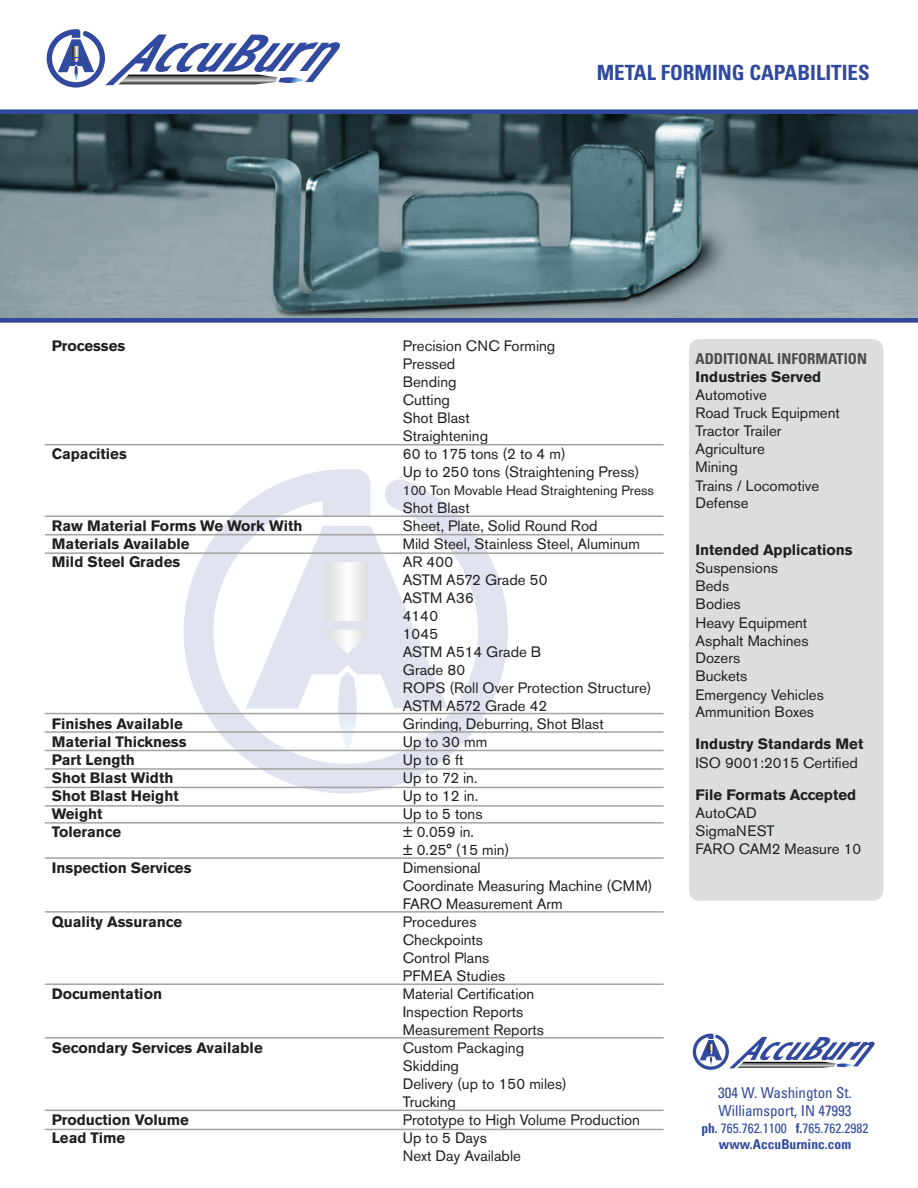
<style>
.page{position:relative;width:918px;height:1188px;background:#fff}
.page>*{position:absolute;margin:0;border:0;box-sizing:border-box;transform-origin:0 0}
.t1{font:700 condensed 21px "Univers";color:#30499f}
.t2{font:15px/18px "Akzidenz Grotesk BE";color:#231f20}
.t3{font:700 15px "Akzidenz Grotesk BE";color:#231f20}
.t4{font:condensed 15px/18px "Univers";color:#30499f}
.t5{font:13.5px "Akzidenz Grotesk BE";color:#231f20}
.t6{font:condensed 13.5px "Univers";color:#30499f}
.t7{font:700 condensed 13.5px "Univers";color:#30499f}
.s1{font-family:"Univers";font-weight:700;font-stretch:condensed;color:#4b4c4d}
.s2{font-weight:700}
</style>
<div class="page">
<svg style="left:184px;top:469px;width:324px;height:325px"></svg>
<svg style="left:47px;top:29px;width:293px;height:59px"></svg>
<div style="left:0;top:109px;width:918px;height:6px;border:2px solid #30499f"></div>
<div style="left:0;top:317px;width:918px;height:6px;border:2px solid #30499f"></div>
<img style="left:0;top:114px;width:918px;height:204px">
<div style="left:689px;top:339px;width:194px;height:562px;background:#dcdddf;border-radius:11px"></div>
<svg style="left:693px;top:1034px;width:182px;height:36px"></svg>
<hr style="left:45px;top:713px;width:618px;height:1px;background:#a7a2a0">
<hr style="left:45px;top:515px;width:618px;height:2px;background:#a7a2a0">
<hr style="left:45px;top:444px;width:618px;height:1px;background:#a7a2a0">
<hr style="left:45px;top:750px;width:618px;height:1px;background:#a7a2a0">
<hr style="left:45px;top:552px;width:618px;height:2px;background:#a7a2a0">
<hr style="left:45px;top:787px;width:618px;height:1px;background:#a7a2a0">
<hr style="left:45px;top:822px;width:618px;height:2px;background:#a7a2a0">
<hr style="left:45px;top:857px;width:618px;height:2px;background:#a7a2a0">
<hr style="left:45px;top:911px;width:618px;height:2px;background:#a7a2a0">
<hr style="left:45px;top:983px;width:618px;height:2px;background:#a7a2a0">
<hr style="left:45px;top:1037px;width:618px;height:2px;background:#a7a2a0">
<hr style="left:45px;top:1110px;width:618px;height:1px;background:#a7a2a0">
<hr style="left:45px;top:1129px;width:618px;height:1px;background:#a7a2a0">
<hr style="left:45px;top:731px;width:618px;height:2px;background:#a7a2a0">
<hr style="left:45px;top:534px;width:618px;height:1px;background:#a7a2a0">
<hr style="left:45px;top:768px;width:618px;height:2px;background:#a7a2a0">
<hr style="left:45px;top:805px;width:618px;height:2px;background:#a7a2a0">
<p class="t1" style="left:597px;top:60px;width:275px">METAL FORMING CAPABILITIES</p>
<p class="t3" style="left:52px;top:337px;width:75px">Processes</p>
<p class="t2" style="left:403px;top:336px;width:154px">Precision CNC Forming</p>
<p class="t2" style="left:403px;top:354px;width:54px">Pressed</p>
<p class="t2" style="left:403px;top:372px;width:55px">Bending</p>
<p class="t2" style="left:403px;top:390px;width:49px">Cutting</p>
<p class="t2" style="left:403px;top:408px;width:68px">Shot Blast</p>
<p class="t2" style="left:403px;top:426px;width:87px">Straightening</p>
<p class="t3" style="left:52px;top:445px;width:77px">Capacities</p>
<p class="t2" style="left:403px;top:444px;width:164px">60 to 175 tons (2 to 4 m)</p>
<p class="t2" style="left:403px;top:462px;width:238px">Up to 250 tons (Straightening Press)</p>
<p class="t5" style="left:403px;top:482px;width:253px">100 Ton Movable Head Straightening Press</p>
<p class="t2" style="left:403px;top:498px;width:68px">Shot Blast</p>
<p class="t3" style="left:52px;top:517px;width:252px">Raw Material Forms We Work With</p>
<p class="t2" style="left:403px;top:516px;width:196px">Sheet, Plate, Solid Round Rod</p>
<p class="t3" style="left:52px;top:535px;width:139px">Materials Available</p>
<p class="t2" style="left:403px;top:534px;width:239px">Mild Steel, Stainless Steel, Aluminum</p>
<p class="t3" style="left:52px;top:553px;width:130px">Mild Steel Grades</p>
<p class="t2" style="left:403px;top:552px;width:52px">AR 400</p>
<p class="t2" style="left:403px;top:570px;width:146px">ASTM A572 Grade 50</p>
<p class="t2" style="left:403px;top:588px;width:72px">ASTM A36</p>
<p class="t2" style="left:403px;top:606px;width:37px">4140</p>
<p class="t2" style="left:403px;top:624px;width:37px">1045</p>
<p class="t2" style="left:403px;top:642px;width:140px">ASTM A514 Grade B</p>
<p class="t2" style="left:403px;top:660px;width:64px">Grade 80</p>
<p class="t2" style="left:403px;top:678px;width:250px">ROPS (Roll Over Protection Structure)</p>
<p class="t2" style="left:403px;top:696px;width:146px">ASTM A572 Grade 42</p>
<p class="t3" style="left:52px;top:715px;width:132px">Finishes Available</p>
<p class="t2" style="left:403px;top:714px;width:202px">Grinding, Deburring, Shot Blast</p>
<p class="t3" style="left:52px;top:733px;width:136px">Material Thickness</p>
<p class="t2" style="left:403px;top:732px;width:86px">Up to 30 mm</p>
<p class="t3" style="left:52px;top:751px;width:85px">Part Length</p>
<p class="t2" style="left:403px;top:750px;width:62px">Up to 6 ft</p>
<p class="t3" style="left:52px;top:769px;width:123px">Shot Blast Width</p>
<p class="t2" style="left:403px;top:768px;width:76px">Up to 72 in.</p>
<p class="t3" style="left:52px;top:787px;width:128px">Shot Blast Height</p>
<p class="t2" style="left:403px;top:786px;width:77px">Up to 12 in.</p>
<p class="t3" style="left:52px;top:805px;width:52px">Weight</p>
<p class="t2" style="left:403px;top:804px;width:81px">Up to 5 tons</p>
<p class="t3" style="left:52px;top:823px;width:71px">Tolerance</p>
<p class="t2" style="left:403px;top:822px;width:73px">± 0.059 in.</p>
<p class="t2" style="left:403px;top:840px;width:108px">± 0.25° (15 min)</p>
<p class="t3" style="left:52px;top:859px;width:141px">Inspection Services</p>
<p class="t2" style="left:403px;top:858px;width:79px">Dimensional</p>
<p class="t2" style="left:403px;top:876px;width:251px">Coordinate Measuring Machine (CMM)</p>
<p class="t2" style="left:403px;top:894px;width:162px">FARO Measurement Arm</p>
<p class="t3" style="left:52px;top:913px;width:132px">Quality Assurance</p>
<p class="t2" style="left:403px;top:912px;width:75px">Procedures</p>
<p class="t2" style="left:403px;top:930px;width:82px">Checkpoints</p>
<p class="t2" style="left:403px;top:948px;width:88px">Control Plans</p>
<p class="t2" style="left:403px;top:966px;width:104px">PFMEA Studies</p>
<p class="t3" style="left:52px;top:985px;width:112px">Documentation</p>
<p class="t2" style="left:403px;top:984px;width:133px">Material Certification</p>
<p class="t2" style="left:403px;top:1002px;width:122px">Inspection Reports</p>
<p class="t2" style="left:403px;top:1020px;width:143px">Measurement Reports</p>
<p class="t3" style="left:52px;top:1039px;width:212px">Secondary Services Available</p>
<p class="t2" style="left:403px;top:1038px;width:123px">Custom Packaging</p>
<p class="t2" style="left:403px;top:1056px;width:58px">Skidding</p>
<p class="t2" style="left:403px;top:1074px;width:166px">Delivery (up to 150 miles)</p>
<p class="t2" style="left:403px;top:1092px;width:55px">Trucking</p>
<p class="t3" style="left:52px;top:1111px;width:139px">Production Volume</p>
<p class="t2" style="left:403px;top:1110px;width:239px">Prototype to High Volume Production</p>
<p class="t3" style="left:52px;top:1129px;width:75px">Lead Time</p>
<p class="t2" style="left:403px;top:1128px;width:86px">Up to 5 Days</p>
<p class="t2" style="left:403px;top:1146px;width:120px">Next Day Available</p>
<p class="t2" style="left:696px;top:350px;width:173px"><span class="s1">ADDITIONAL INFORMATION<br></span><span class="s2">Industries Served<br></span>Automotive<br>Road Truck Equipment<br>Tractor Trailer<br>Agriculture<br>Mining<br>Trains / Locomotive<br>Defense</p>
<p class="t2" style="left:696px;top:541px;width:159px"><span class="s2">Intended Applications<br></span>Suspensions<br>Beds<br>Bodies<br>Heavy Equipment<br>Asphalt Machines<br>Dozers<br>Buckets<br>Emergency Vehicles<br>Ammunition Boxes</p>
<p class="t2" style="left:696px;top:735px;width:169px;line-height:18.5px"><span class="s2">Industry Standards Met<br></span>ISO 9001:2015 Certified</p>
<p class="t2" style="left:696px;top:786px;width:167px"><span class="s2">File Formats Accepted<br></span>AutoCAD<br>SigmaNEST<br>FARO CAM2 Measure 10</p>
<p class="t4" style="left:718px;top:1084px;width:135px">304 W. Washington St.<br>Williamsport, IN 47993</p>
<p class="t6" style="left:701px;top:1119px;width:169px"><span class="s2">ph.</span> 765.762.1100 <span class="s2">f.</span>765.762.2982</p>
<p class="t7" style="left:719px;top:1136px;width:134px">www.AccuBurninc.com</p>
</div>
